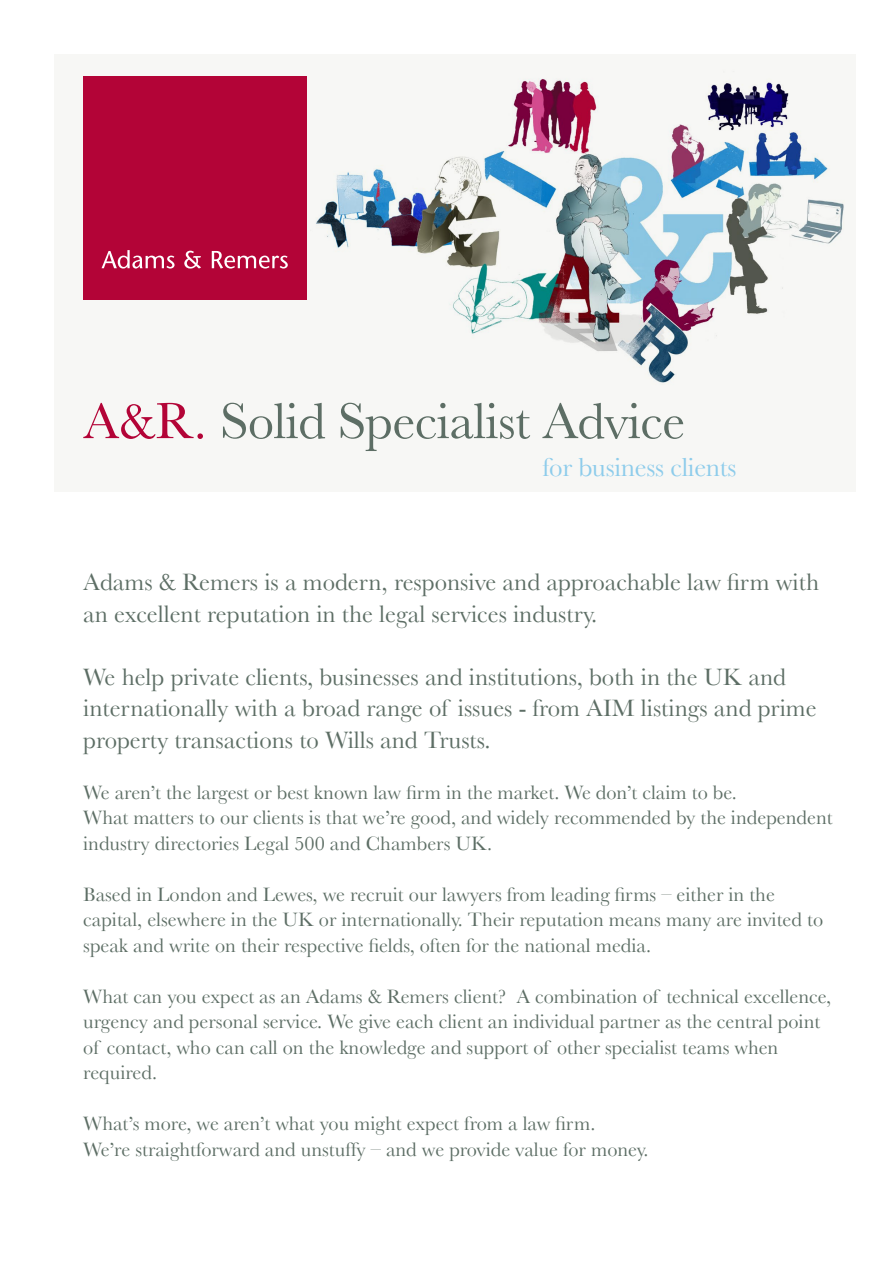
<style>
.page{position:relative;width:893px;height:1263px;background:#fff}
.page>*{position:absolute;margin:0;border:0;box-sizing:border-box;transform-origin:0 0}
.t1{font:52.5px "Baskerville";letter-spacing:-.01em;color:#5d6e65}
.t2{font:27px "Baskerville";letter-spacing:-.01em;color:#8dcceb}
.t3{font:24.75px/31.5px "Baskerville";color:#5d6e65}
.t4{font:20.25px/25.5px "Baskerville";color:#5d6e65}
.s1{color:#b30437}
</style>
<div class="page">
<div style="left:54px;top:54px;width:802px;height:438px;background:#f7f7f5"></div>
<div style="left:83px;top:76px;width:223px;height:224px;background:#b30437"></div>
<svg style="left:102px;top:250px;width:73px;height:19px"></svg>
<svg style="left:184px;top:251px;width:17px;height:18px"></svg>
<svg style="left:212px;top:251px;width:76px;height:18px"></svg>
<img style="left:316px;top:79px;width:528px;height:304px">
<p class="t1" style="left:83px;top:390px;width:603px"><span class="s1">A&amp;R.</span> Solid Specialist Advice</p>
<p class="t2" style="left:542px;top:452px;width:196px">for business clients</p>
<p class="t3" style="left:83px;top:566px;width:737px">Adams &amp; Remers is a modern, responsive and approachable law firm with an excellent reputation in the legal services industry.</p>
<p class="t3" style="left:83px;top:660px;width:735px">We help private clients, businesses and institutions, both in the UK and internationally with a broad range of issues - from AIM listings and prime property transactions to Wills and Trusts.</p>
<p class="t4" style="left:83px;top:779px;width:655px">We aren’t the largest or best known law firm in the market. We don’t claim to be.</p>
<p class="t4" style="left:83px;top:804px;width:751px">What matters to our clients is that we’re good, and widely recommended by the independent industry directories Legal 500 and Chambers UK.</p>
<p class="t4" style="left:83px;top:881px;width:741px">Based in London and Lewes, we recruit our lawyers from leading firms – either in the capital, elsewhere in the UK or internationally. Their reputation means many are invited to speak and write on their respective fields, often for the national media.</p>
<p class="t4" style="left:83px;top:983px;width:749px">What can you expect as an Adams &amp; Remers client? A combination of technical excellence, urgency and personal service. We give each client an individual partner as the central point of contact, who can call on the knowledge and support of other specialist teams when required.</p>
<p class="t4" style="left:83px;top:1111px;width:514px">What’s more, we aren’t what you might expect from a law firm.</p>
<p class="t4" style="left:83px;top:1136px;width:567px">We’re straightforward and unstuffy – and we provide value for money.</p>
</div>
